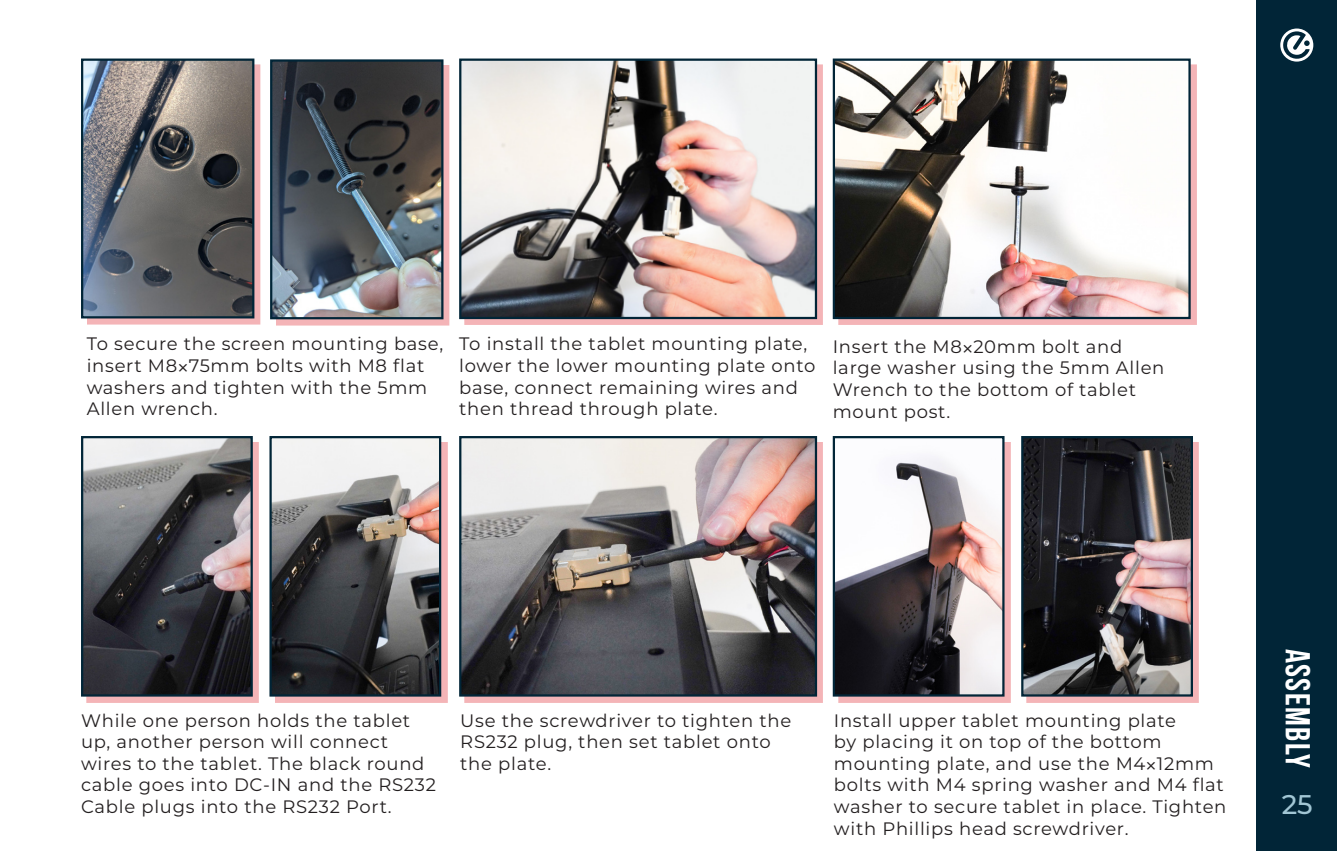
<style>
.page{position:relative;width:1337px;height:851px;background:#fff}
.page>*{position:absolute;margin:0;border:0;box-sizing:border-box;transform-origin:0 0}
.t1{font:700 34.65px "Bebas Neue";letter-spacing:.04em;color:#fff}
.t2{font:500 27px "Montserrat";color:#a1c6d4}
.t3{font:18px/21.6px "Montserrat";letter-spacing:.04em;color:#231f20}
</style>
<div class="page">
<div style="left:1256px;top:0;width:80px;height:850px;background:#012537"></div>
<svg style="left:1280px;top:28px;width:33px;height:34px"></svg>
<div style="left:87px;top:441px;width:172px;height:261px;background:#f4b4b7"></div>
<img style="left:84px;top:439px;width:166px;height:254px">
<div style="left:81px;top:436px;width:172px;height:260px;border:2px solid #012537"></div>
<svg style="left:838px;top:441px;width:172px;height:261px;background:#dca6aa"></svg>
<img style="left:835px;top:441px;width:166px;height:252px">
<div style="left:832px;top:436px;width:172px;height:260px;border:2px solid #012537"></div>
<svg style="left:275px;top:441px;width:172px;height:261px;background:#e4aaae"></svg>
<img style="left:272px;top:439px;width:166px;height:254px">
<div style="left:269px;top:436px;width:172px;height:260px;border:2px solid #012537"></div>
<div style="left:1026px;top:441px;width:172px;height:261px;background:#f4b4b7"></div>
<img style="left:1024px;top:439px;width:166px;height:254px">
<div style="left:1021px;top:436px;width:172px;height:260px;border:2px solid #012537"></div>
<svg style="left:465px;top:441px;width:358px;height:261px;background:#e3aaae"></svg>
<img style="left:462px;top:439px;width:352px;height:254px">
<div style="left:459px;top:436px;width:358px;height:260px;border:2px solid #012537"></div>
<svg style="left:465px;top:64px;width:358px;height:261px;background:#efb2b5"></svg>
<img style="left:462px;top:61px;width:352px;height:255px">
<div style="left:459px;top:58px;width:358px;height:261px;border:2px solid #012537"></div>
<svg style="left:838px;top:64px;width:358px;height:261px;background:#e5abaf"></svg>
<img style="left:835px;top:61px;width:352px;height:255px">
<div style="left:832px;top:58px;width:358px;height:261px;border:2px solid #012537"></div>
<svg style="left:276px;top:65px;width:173px;height:260px;background:#e2a9ad"></svg>
<img style="left:273px;top:62px;width:167px;height:254px">
<div style="left:270px;top:59px;width:173px;height:260px;border:2px solid #012537"></div>
<svg style="left:87px;top:64px;width:173px;height:260px;background:#e1a9ad"></svg>
<img style="left:84px;top:61px;width:167px;height:254px">
<div style="left:81px;top:58px;width:173px;height:260px;border:2px solid #012537"></div>
<p class="t3" style="left:87px;top:332px;width:358px">To secure the screen mounting base, insert M8 75mm bolts with M8 flat washers and tighten with the 5mm<br>Allen wrench.</p>
<p class="t3" style="left:459px;top:332px;width:358px">To install the tablet mounting plate, lower the lower mounting plate onto base, connect remaining wires and then thread through plate.</p>
<p class="t3" style="left:832px;top:335px;width:333px">Insert the M8 20mm bolt and large washer using the 5mm Allen<br>Wrench to the bottom of tablet mount post.</p>
<p class="t3" style="left:81px;top:708px;width:356px">While one person holds the tablet up, another person will connect wires to the tablet. The black round cable goes into DC-IN and the RS232<br>Cable plugs into the RS232 Port.</p>
<p class="t3" style="left:460px;top:708px;width:332px">Use the screwdriver to tighten the<br>RS232 plug, then set tablet onto the plate.</p>
<p class="t3" style="left:834px;top:708px;width:394px">Install upper tablet mounting plate<br>by placing it on top of the bottom mounting plate, and use the M4 12mm bolts with M4 spring washer and M4 flat washer to secure tablet in place. Tighten with Phillips head screwdriver.</p>
<p class="t1" style="left:1316px;top:648px;width:120px;rotate:90deg">assembly</p>
<h2 class="t2" style="left:1281px;top:786px;width:32px">25</h2>
</div>
